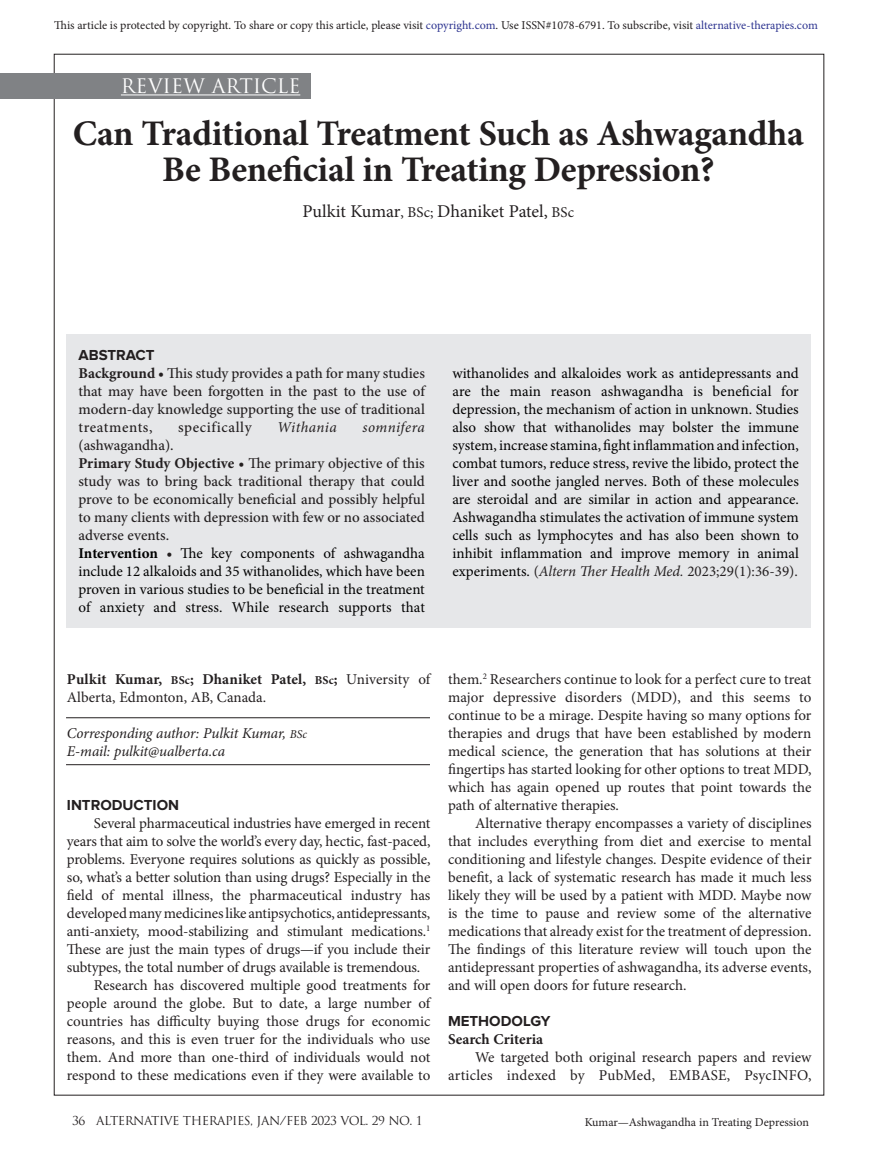
<style>
.page{position:relative;width:878px;height:1175px;background:#fff}
.page>*{position:absolute;margin:0;border:0;box-sizing:border-box;transform-origin:0 0}
.Normal_No_Indent{font:700 36px/36px "Minion Pro";letter-spacing:-.01em;color:#231f20;text-align:center}
.TOC_Section_Titles{font:19.5px "Trajan Pro";color:#fff}
.Normal_No_Indent-2{font:18px "Minion Pro";letter-spacing:-.005em;color:#231f20}
.t1{font:15px/18px "Minion Pro";letter-spacing:-.005em;color:#231f20;text-align:justify}
.Normal_No_Indent-3{font:15px/18px "Minion Pro";color:#000;text-align:justify}
.t2{font:500 15px/18px "Minion Pro";color:#231f20;text-align:justify}
.t3{font:italic 15px "Minion Pro";letter-spacing:-.005em;color:#231f20}
.Abstract{font:700 15px "Proxima Nova";color:#231f20}
.t4{font:700 15px "Minion Pro";color:#231f20}
.t5{font:500 15px "Minion Pro";letter-spacing:.045em;color:#231f20}
.t6{font:italic 15px "Minion Pro";letter-spacing:.03em;color:#231f20}
.t7{font:italic 15px "Minion Pro";letter-spacing:.025em;color:#231f20}
.Article_Footer_Tit{font:12px "Minion Pro";color:#231f20}
.Issue___Volume{font:12px "Trajan Pro";letter-spacing:-.04em;color:#231f20}
.s1{color:#2d3490}
.s2{font-size:15px}
.s3{font-weight:700}
.s4{font-weight:700;color:#231f20}
.s5{color:#231f20}
.s6{font-style:italic;color:#231f20}
.s7{font-weight:700;font-size:12px}
.s8{font-size:12px}
</style>
<div class="page">
<div style="left:0;top:74px;width:310px;height:25px;background:#808285"></div>
<hr style="left:121px;top:94px;width:179px;height:1px;background:#fff">
<hr style="left:66px;top:764px;width:364px;height:1px;background:#231f20">
<hr style="left:66px;top:717px;width:364px;height:1px;background:#231f20">
<div style="left:66px;top:334px;width:744px;height:293px;background:#e6e7e9"></div>
<p class="Article_Footer_Tit" style="left:54px;top:17px;width:765px">This article is protected by copyright. To share or copy this article, please visit <span class="s1">copyright.com</span>. Use ISSN#1078-6791. To subscribe, visit <span class="s1">alternative-therapies.com</span></p>
<p class="TOC_Section_Titles" style="left:121px;top:73px;width:181px">REVIEW ARTICLE</p>
<p class="Normal_No_Indent" style="left:73px;top:115px;width:732px">Can Traditional Treatment Such as Ashwagandha<br>Be Beneficial in Treating Depression?</p>
<p class="Normal_No_Indent-2" style="left:302px;top:199px;width:273px">Pulkit Kumar<span class="s2">, BSc;</span> Dhaniket Patel, <span class="s2">BSc</span></p>
<p class="Abstract" style="left:78px;top:346px;width:78px">ABSTRACT</p>
<p class="t2" style="left:78px;top:364px;width:348px"><span class="s3">Background •</span> This study provides a path for many studies that may have been forgotten in the past to the use of modern-day knowledge supporting the use of traditional treatments,</p>
<p class="t5" style="left:178px;top:417px;width:75px">specifically</p>
<p class="t7" style="left:277px;top:417px;width:61px">Withania</p>
<p class="t6" style="left:362px;top:417px;width:64px">somnifera</p>
<p class="t2" style="left:78px;top:436px;width:97px">(ashwagandha).</p>
<p class="t2" style="left:78px;top:454px;width:348px"><span class="s3">Primary Study Objective •</span> The primary objective of this study was to bring back traditional therapy that could prove to be economically beneficial and possibly helpful to many clients with depression with few or no associated adverse events.</p>
<p class="Normal_No_Indent-3" style="left:78px;top:544px;width:348px"><span class="s3">Intervention</span> <span class="s4">•</span> The key components of ashwagandha include 12 alkaloids and 35 withanolides, which have been proven in various studies to be beneficial in the treatment of anxiety and stress. While research supports that</p>
<p class="Normal_No_Indent-3" style="left:452px;top:364px;width:348px">withanolides and alkaloides work as antidepressants and are the main reason ashwagandha is beneficial for depression, the mechanism of action in unknown. Studies also show that withanolides may bolster the immune system, increase stamina, fight inflammation and infection, combat tumors, reduce stress, revive the libido, protect the liver and soothe jangled nerves. Both of these molecules are steroidal and are similar in action and appearance.<br>Ashwagandha stimulates the activation of immune system cells such as lymphocytes and has also been shown to inhibit inflammation and improve memory in animal experiments. <span class="s5">(</span><span class="s6">Altern Ther Health Med.</span> <span class="s5">2023;29(1):36-39).</span></p>
<p class="t1" style="left:67px;top:670px;width:365px"><span class="s3">Pulkit Kumar,</span> <span class="s7">BSc</span><span class="s3">; Dhaniket Patel,</span> <span class="s7">BSc</span><span class="s3">;</span> University of<br>Alberta, Edmonton, AB, Canada.</p>
<p class="t3" style="left:67px;top:723px;width:242px">Corresponding author: Pulkit Kumar, <span class="s8">BSc</span></p>
<p class="t3" style="left:67px;top:741px;width:160px">E-mail: pulkit@ualberta.ca</p>
<p class="Abstract" style="left:67px;top:796px;width:114px">INTRODUCTION</p>
<p class="t1" style="left:67px;top:814px;width:365px;text-indent:27px">Several pharmaceutical industries have emerged in recent years that aim to solve the world’s every day, hectic, fast-paced, problems. Everyone requires solutions as quickly as possible, so, what’s a better solution than using drugs? Especially in the field of mental illness, the pharmaceutical industry has developed many medicines like antipsychotics, antidepressants, anti-anxiety, mood-stabilizing and stimulant medications.<sup>1<br></sup>These are just the main types of drugs—if you include their subtypes, the total number of drugs available is tremendous.</p>
<p class="t1" style="left:67px;top:976px;width:365px;text-indent:27px">Research has discovered multiple good treatments for people around the globe. But to date, a large number of countries has difficulty buying those drugs for economic reasons, and this is even truer for the individuals who use them. And more than one-third of individuals would not respond to these medications even if they were available to</p>
<p class="t1" style="left:448px;top:670px;width:365px">them.<sup>2</sup> Researchers continue to look for a perfect cure to treat major depressive disorders (MDD), and this seems to continue to be a mirage. Despite having so many options for therapies and drugs that have been established by modern medical science, the generation that has solutions at their fingertips has started looking for other options to treat MDD, which has again opened up routes that point towards the path of alternative therapies.</p>
<p class="t1" style="left:448px;top:814px;width:365px;text-indent:27px">Alternative therapy encompasses a variety of disciplines that includes everything from diet and exercise to mental conditioning and lifestyle changes. Despite evidence of their benefit, a lack of systematic research has made it much less likely they will be used by a patient with MDD. Maybe now is the time to pause and review some of the alternative medications that already exist for the treatment of depression.<br>The findings of this literature review will touch upon the antidepressant properties of ashwagandha, its adverse events, and will open doors for future research.</p>
<p class="Abstract" style="left:448px;top:1012px;width:104px">METHODOLGY</p>
<p class="t4" style="left:448px;top:1029px;width:97px">Search Criteria</p>
<p class="t1" style="left:448px;top:1048px;width:365px;text-align:right">We targeted both original research papers and review articles indexed by PubMed, EMBASE, PsycINFO,</p>
<p class="Issue___Volume" style="left:72px;top:1113px;width:352px">36 ALTERNATIVE THERAPIES, JAN/FEB 2023 VOL. 29 NO. 1</p>
<p class="Article_Footer_Tit" style="left:584px;top:1114px;width:226px">Kumar—Ashwagandha in Treating Depression</p>
</div>
